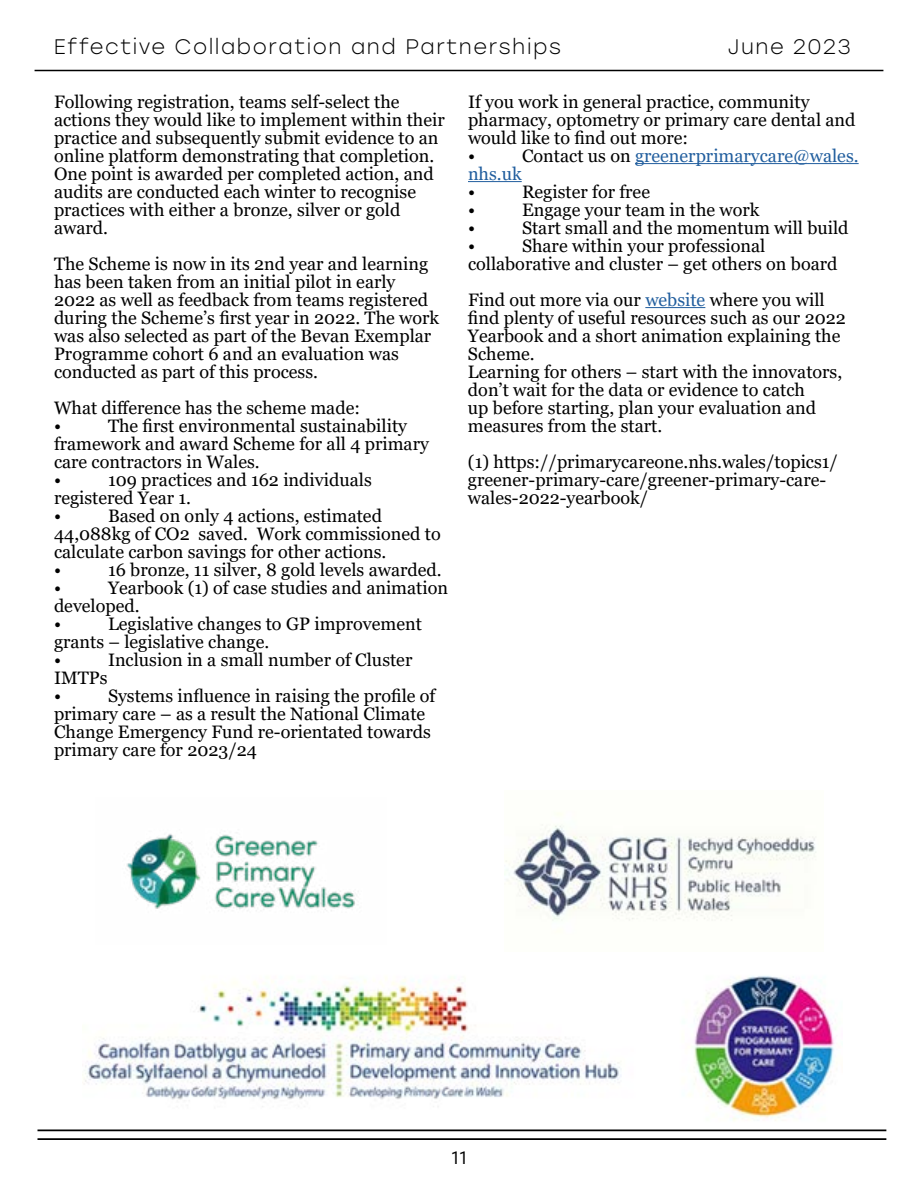
<style>
.page{position:relative;width:918px;height:1188px;background:#fff}
.page>*{position:absolute;margin:0;border:0;box-sizing:border-box;transform-origin:0 0}
.t1{font:300 21px "Stolzl";letter-spacing:.075em;color:#000}
.t2{font:18px/18px "Georgia";color:#000}
.t3{font:18px "Georgia";color:#215e9e}
.t4{font:18px "Stolzl";color:#000}
.s1{color:#000}
.s2{color:#215e9e}
</style>
<div class="page">
<hr style="left:38px;top:1129px;width:848px;height:2px;background:#000">
<hr style="left:38px;top:1138px;width:848px;height:2px;background:#000">
<hr style="left:35px;top:70px;width:848px;height:1px;background:#000">
<hr style="left:635px;top:163px;width:224px;height:1px;background:#215e9e">
<hr style="left:468px;top:181px;width:54px;height:1px;background:#215e9e">
<hr style="left:645px;top:307px;width:60px;height:1px;background:#215e9e">
<img style="left:126px;top:834px;width:229px;height:77px">
<img style="left:505px;top:812px;width:311px;height:109px">
<img style="left:84px;top:976px;width:751px;height:145px">
<p class="t1" style="left:54px;top:32px;width:509px">Effective Collaboration and Partnerships</p>
<p class="t1" style="left:728px;top:32px;width:124px">June 2023</p>
<p class="t2" style="left:54px;top:93px;width:392px">Following registration, teams self-select the actions they would like to implement within their practice and subsequently submit evidence to an online platform demonstrating that completion.<br>One point is awarded per completed action, and audits are conducted each winter to recognise practices with either a bronze, silver or gold award.</p>
<p class="t2" style="left:54px;top:255px;width:387px">The Scheme is now in its 2nd year and learning has been taken from an initial pilot in early 2022 as well as feedback from teams registered during the Scheme’s first year in 2022. The work was also selected as part of the Bevan Exemplar Programme cohort 6 and an evaluation was conducted as part of this process.</p>
<p class="t2" style="left:54px;top:399px;width:308px">What difference has the scheme made: •</p>
<p class="t2" style="left:468px;top:93px;width:389px">If you work in general practice, community pharmacy, optometry or primary care dental and would like to find out more:<br>•</p>
<p class="t3" style="left:522px;top:145px;width:338px"><span class="s1">Contact us on</span> greenerprimarycare@wales.</p>
<p class="t3" style="left:468px;top:163px;width:55px">nhs.uk</p>
<p class="t2" style="left:468px;top:183px;width:9px">•</p>
<p class="t2" style="left:522px;top:183px;width:130px">Register for free</p>
<p class="t2" style="left:468px;top:201px;width:9px">•</p>
<p class="t2" style="left:522px;top:201px;width:239px">Engage your team in the work</p>
<p class="t2" style="left:468px;top:219px;width:9px">•</p>
<p class="t2" style="left:522px;top:219px;width:328px">Start small and the momentum will build</p>
<p class="t2" style="left:468px;top:237px;width:9px">•</p>
<p class="t2" style="left:468px;top:237px;width:371px;text-indent:54px">Share within your professional collaborative and cluster – get others on board</p>
<p class="t2" style="left:468px;top:291px;width:379px">Find out more via our <span class="s2">website</span> where you will find plenty of useful resources such as our 2022<br>Yearbook and a short animation explaining the Scheme.<br>Learning for others – start with the innovators, don’t wait for the data or evidence to catch<br>up before starting, plan your evaluation and measures from the start.</p>
<p class="t2" style="left:468px;top:453px;width:372px">(1) https://primarycareone.nhs.wales/topics1/ greener-primary-care/greener-primary-care&shy;wales-2022-yearbook/</p>
<p class="t2" style="left:54px;top:417px;width:376px;text-indent:54px">The first environmental sustainability framework and award Scheme for all 4 primary care contractors in Wales.<br>•</p>
<p class="t2" style="left:54px;top:471px;width:319px;text-indent:54px">109 practices and 162 individuals registered Year 1.<br>•</p>
<p class="t2" style="left:54px;top:507px;width:388px;text-indent:54px">Based on only 4 actions, estimated<br>44,088kg of CO2 saved. Work commissioned to calculate carbon savings for other actions.<br>•</p>
<p class="t2" style="left:108px;top:561px;width:335px">16 bronze, 11 silver, 8 gold levels awarded.</p>
<p class="t2" style="left:54px;top:579px;width:396px;text-indent:54px">Yearbook (1) of case studies and animation developed.<br>•</p>
<p class="t2" style="left:54px;top:579px;width:9px">•</p>
<p class="t2" style="left:54px;top:615px;width:369px;text-indent:54px">Legislative changes to GP improvement grants – legislative change.<br>•</p>
<p class="t2" style="left:108px;top:651px;width:306px">Inclusion in a small number of Cluster</p>
<p class="t2" style="left:54px;top:669px;width:55px">IMTPs •</p>
<p class="t2" style="left:54px;top:687px;width:383px;text-indent:54px">Systems influence in raising the profile of primary care – as a result the National Climate Change Emergency Fund re-orientated towards primary care for 2023/24</p>
<p class="t4" style="left:452px;top:1145px;width:16px">11</p>
</div>
